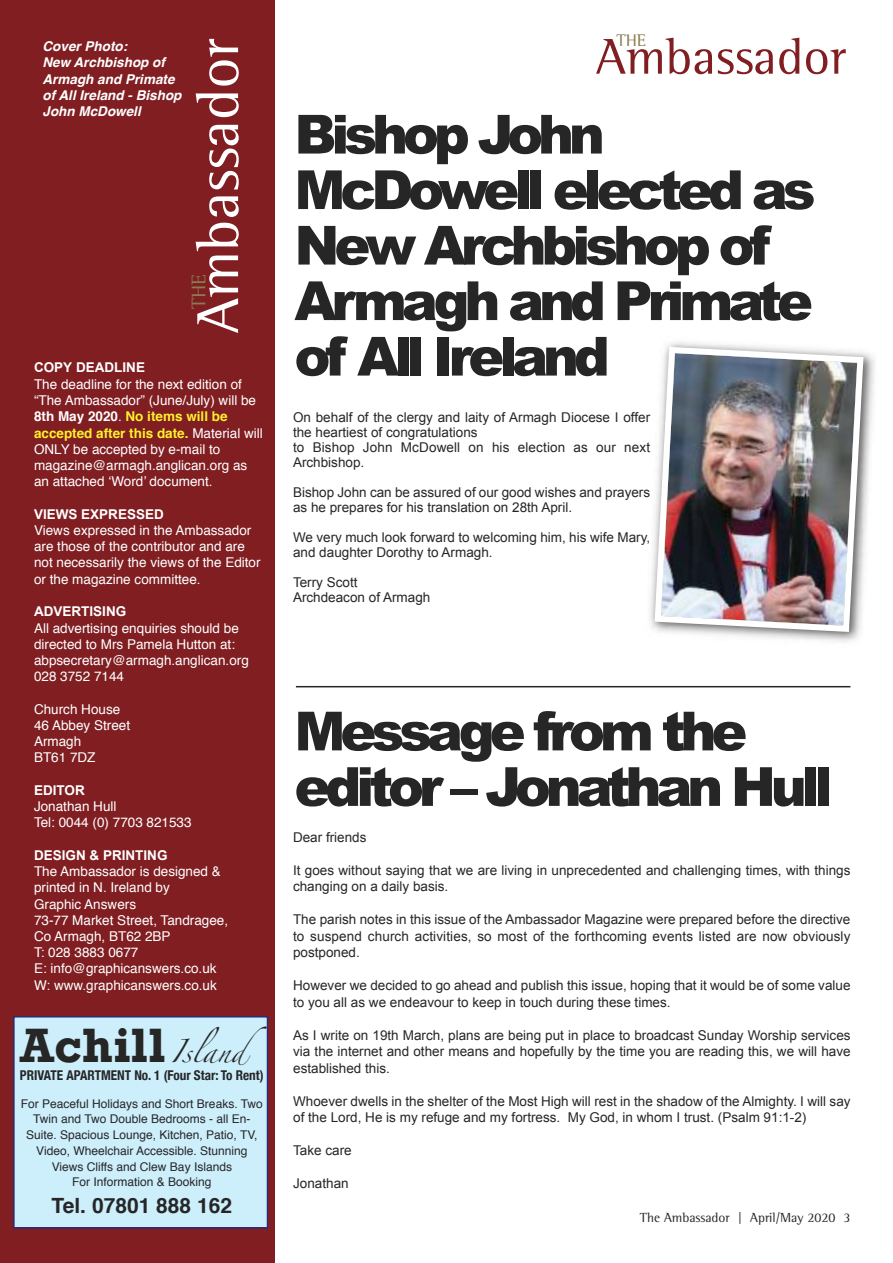
<style>
.page{position:relative;width:893px;height:1263px;background:#fff}
.page>*{position:absolute;margin:0;border:0;box-sizing:border-box;transform-origin:0 0}
.t1{font:60.6px "Rotis Semi Serif";color:#fff}
.t2{font:900 54px/55.5px "Arial";letter-spacing:-.095em;color:#272627}
.t3{font:51.45px "Rotis Semi Serif";color:#801e22}
.t4{font:700 49.5px "Rockwell";color:#272627}
.t5{font:700 21px "Helvetica";color:#272627}
.t6{font:21px "Zapfino";color:#272627}
.t7{font:20.4px "Rotis Semi Serif";color:#8a7b50}
.t8{font:17.25px "Rotis Semi Serif";color:#8a7b50}
.t9{font:13.5px/16.5px "Arial";color:#272627}
.t10{font:13.5px/16.2px "Helvetica";color:#fff}
.t11{font:italic 700 13.5px/16.2px "Helvetica";color:#fff}
.t12{font:700 13.5px "Arial";color:#fff}
.t13{font:700 condensed 13.5px "Helvetica Neue";color:#272627}
.t14{font:13.5px "Rotis Semi Serif";color:#272627}
.t15{font:12px/15.8px "Helvetica";color:#272627;text-align:center}
.s1{font-weight:700}
.s2{font-weight:700;color:#fff12a}
</style>
<div class="page">
<div style="left:0;top:0;width:275px;height:1263px;background:#801e22"></div>
<div style="left:15px;top:1017px;width:252px;height:210px;background:#cceffb"></div>
<div style="left:13px;top:1016px;width:255px;height:212px;border:2px solid #2b2b7a"></div>
<img style="left:648px;top:342px;width:227px;height:300px">
<img style="left:651px;top:344px;width:216px;height:291px">
<hr style="left:296px;top:686px;width:554px;height:1px;background:#272627">
<p class="t11" style="left:43px;top:40px;width:141px">Cover Photo:<br>New Archbishop of<br>Armagh and Primate of All Ireland - Bishop<br>John McDowell</p>
<h1 class="t1" style="left:197px;top:333px;width:296px;rotate:-90deg">Ambassador</h1>
<h3 class="t7" style="left:192px;top:309px;width:37px;rotate:-90deg">THE</h3>
<p class="t12" style="left:34px;top:360px;width:113px">COPY DEADLINE</p>
<p class="t10" style="left:34px;top:377px;width:230px">The deadline for the next edition of “The Ambassador” (June/July) will be <span class="s1">8th May 2020</span>. <span class="s2">No items will be accepted after this date.</span> Material will ONLY be accepted by e-mail to magazine@armagh.anglican.org as an attached ‘Word’ document.</p>
<p class="t12" style="left:34px;top:506px;width:131px">VIEWS EXPRESSED</p>
<p class="t10" style="left:34px;top:523px;width:228px">Views expressed in the Ambassador are those of the contributor and are not necessarily the views of the Editor or the magazine committee.</p>
<p class="t12" style="left:34px;top:604px;width:94px">ADVERTISING</p>
<p class="t10" style="left:34px;top:621px;width:216px">All advertising enquiries should be directed to Mrs Pamela Hutton at: abpsecretary@armagh.anglican.org<br>028 3752 7144</p>
<p class="t10" style="left:34px;top:702px;width:98px">Church House<br>46 Abbey Street<br>Armagh<br>BT61 7DZ</p>
<p class="t12" style="left:34px;top:782px;width:52px">EDITOR</p>
<p class="t10" style="left:34px;top:799px;width:159px">Jonathan Hull<br>Tel: 0044 (0) 7703 821533</p>
<p class="t12" style="left:34px;top:847px;width:135px">DESIGN &amp; PRINTING</p>
<p class="t10" style="left:34px;top:864px;width:196px">The Ambassador is designed &amp; printed in N. Ireland by<br>Graphic Answers<br>73-77 Market Street, Tandragee,<br>Co Armagh, BT62 2BP<br>T: 028 3883 0677<br>E: info@graphicanswers.co.uk<br>W: www.graphicanswers.co.uk</p>
<h3 class="t4" style="left:20px;top:1015px;width:147px">Achill</h3>
<h3 class="t6" style="left:170px;top:1042px;width:98px">Island</h3>
<p class="t13" style="left:20px;top:1067px;width:245px">PRIVATE APARTMENT No. 1 (Four Star: To Rent)</p>
<p class="t15" style="left:21px;top:1096px;width:243px">For Peaceful Holidays and Short Breaks. Two Twin and Two Double Bedrooms - all En-Suite. Spacious Lounge, Kitchen, Patio, TV, Video, Wheelchair Accessible. Stunning Views Cliffs and Clew Bay Islands<br>For Information &amp; Booking</p>
<h3 class="t5" style="left:52px;top:1196px;width:182px">Tel. 07801 888 162</h3>
<p class="t8" style="left:616px;top:34px;width:31px">THE</p>
<h3 class="t3" style="left:596px;top:39px;width:252px">Ambassador</h3>
<h2 class="t2" style="left:294px;top:104px;width:523px">Bishop John<br>McDowell elected as<br>New Archbishop of<br>Armagh and Primate of All Ireland</h2>
<p class="t9" style="left:293px;top:409px;width:359px;line-height:15px">On behalf of the clergy and laity of Armagh Diocese I offer the heartiest of congratulations<br>to Bishop John McDowell on his election as our next Archbishop.</p>
<p class="t9" style="left:293px;top:484px;width:359px;line-height:15px">Bishop John can be assured of our good wishes and prayers as he prepares for his translation on 28th April.</p>
<p class="t9" style="left:293px;top:529px;width:359px;line-height:15px">We very much look forward to welcoming him, his wife Mary, and daughter Dorothy to Armagh.</p>
<p class="t9" style="left:293px;top:574px;width:139px;line-height:15px">Terry Scott<br>Archdeacon of Armagh</p>
<h2 class="t2" style="left:294px;top:701px;width:540px">Message from the editor – Jonathan Hull</h2>
<p class="t9" style="left:293px;top:829px;width:75px">Dear friends</p>
<p class="t9" style="left:293px;top:862px;width:559px">It goes without saying that we are living in unprecedented and challenging times, with things changing on a daily basis.</p>
<p class="t9" style="left:293px;top:911px;width:559px;text-align:justify">The parish notes in this issue of the Ambassador Magazine were prepared before the directive to suspend church activities, so most of the forthcoming events listed are now obviously postponed.</p>
<p class="t9" style="left:293px;top:977px;width:559px">However we decided to go ahead and publish this issue, hoping that it would be of some value to you all as we endeavour to keep in touch during these times.</p>
<p class="t9" style="left:293px;top:1027px;width:559px;text-align:justify">As I write on 19th March, plans are being put in place to broadcast Sunday Worship services via the internet and other means and hopefully by the time you are reading this, we will have established this.</p>
<p class="t9" style="left:293px;top:1093px;width:559px">Whoever dwells in the shelter of the Most High will rest in the shadow of the Almighty. I will say of the Lord, He is my refuge and my fortress. My God, in whom I trust. (Psalm 91:1-2)</p>
<p class="t9" style="left:293px;top:1142px;width:60px">Take care</p>
<p class="t9" style="left:293px;top:1175px;width:57px">Jonathan</p>
<p class="t14" style="left:640px;top:1213px;width:212px">The Ambassador | April/May 2020 3</p>
</div>
